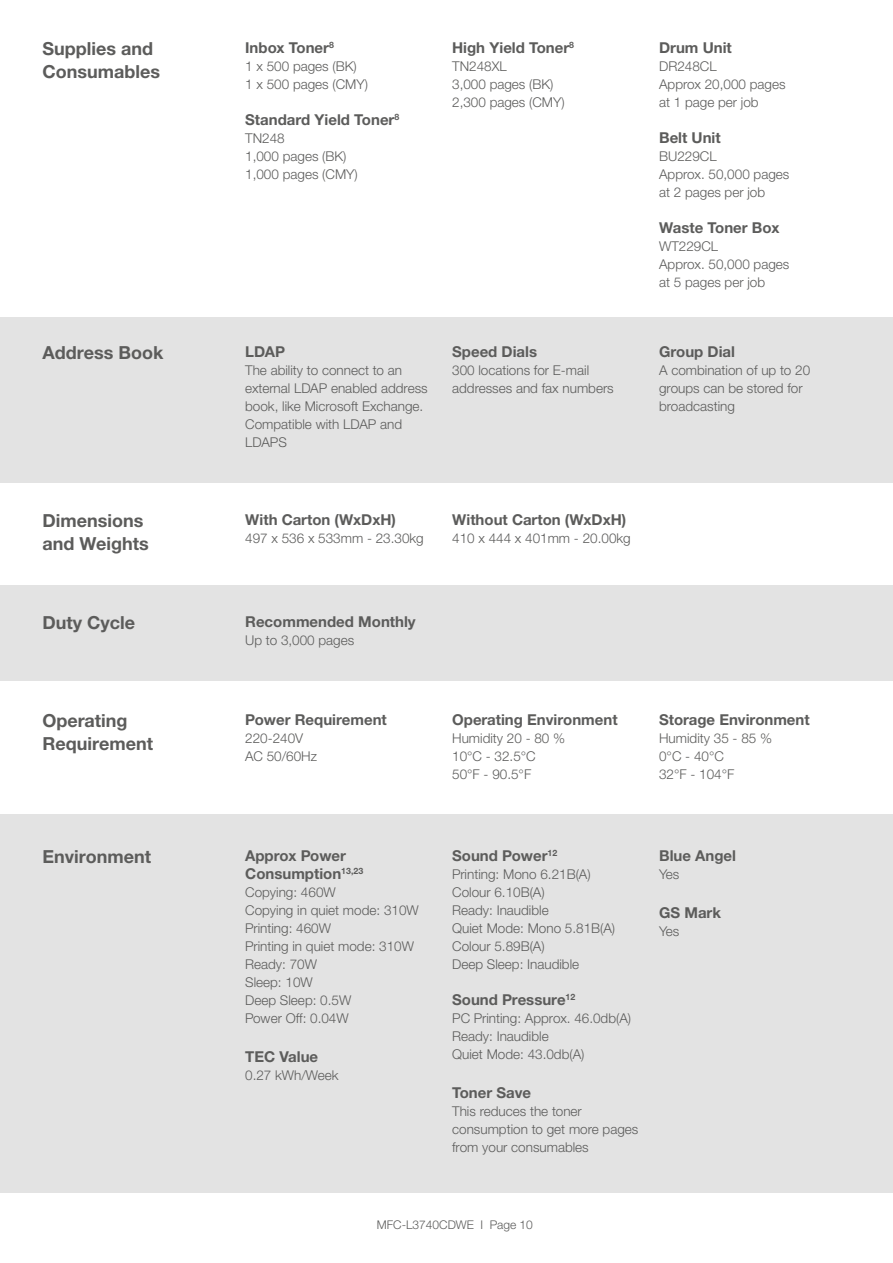
<style>
.page{position:relative;width:893px;height:1263px;background:#fff}
.page>*{position:absolute;margin:0;border:0;box-sizing:border-box;transform-origin:0 0}
.t1{font:700 18px/22.5px "Helvetica Neue LTW1 G";color:#5c5c5b}
.t2{font:700 15px/18px "Helvetica Neue LTW1 G";color:#5c5c5b}
.t3{font:300 13.5px/18px "Helvetica Neue LTW1 G";color:#5c5c5b}
.t4{font:300 12px "Helvetica Neue LTW1 G";color:#5c5c5b}
</style>
<div class="page">
<div style="left:0;top:317px;width:893px;height:165px;background:#e3e3e3"></div>
<div style="left:0;top:585px;width:893px;height:95px;background:#e3e3e3"></div>
<div style="left:0;top:814px;width:893px;height:379px;background:#e3e3e3"></div>
<h1 class="t1" style="left:43px;top:38px;width:119px">Supplies and<br>Consumables</h1>
<p class="t2" style="left:245px;top:39px;width:90px">Inbox Toner<sup>8</sup></p>
<p class="t3" style="left:245px;top:57px;width:124px">1 x 500 pages (BK)<br>1 x 500 pages (CMY)</p>
<p class="t2" style="left:245px;top:111px;width:156px">Standard Yield Toner<sup>8</sup></p>
<p class="t3" style="left:245px;top:129px;width:114px">TN248<br>1,000 pages (BK)<br>1,000 pages (CMY)</p>
<p class="t2" style="left:452px;top:39px;width:124px">High Yield Toner<sup>8</sup></p>
<p class="t3" style="left:452px;top:57px;width:114px">TN248XL<br>3,000 pages (BK)<br>2,300 pages (CMY)</p>
<h1 class="t1" style="left:43px;top:342px;width:122px">Address Book</h1>
<p class="t2" style="left:245px;top:343px;width:41px">LDAP</p>
<p class="t3" style="left:245px;top:361px;width:184px">The ability to connect to an external LDAP enabled address book, like Microsoft Exchange.<br>Compatible with LDAP and<br>LDAPS</p>
<p class="t2" style="left:452px;top:343px;width:86px">Speed Dials</p>
<p class="t3" style="left:452px;top:361px;width:163px">300 locations for E-mail addresses and fax numbers</p>
<h1 class="t1" style="left:43px;top:509px;width:108px">Dimensions and Weights</h1>
<p class="t2" style="left:245px;top:510px;width:152px">With Carton (WxDxH)</p>
<p class="t3" style="left:245px;top:529px;width:180px">497 x 536 x 533mm - 23.30kg</p>
<h1 class="t1" style="left:43px;top:612px;width:94px">Duty Cycle</h1>
<p class="t2" style="left:245px;top:613px;width:172px">Recommended Monthly</p>
<p class="t3" style="left:245px;top:631px;width:111px">Up to 3,000 pages</p>
<h1 class="t1" style="left:43px;top:709px;width:112px">Operating<br>Requirement</h1>
<p class="t2" style="left:245px;top:711px;width:143px">Power Requirement</p>
<p class="t3" style="left:245px;top:729px;width:73px">220-240V<br>AC 50/60Hz</p>
<p class="t2" style="left:452px;top:510px;width:176px">Without Carton (WxDxH)</p>
<p class="t3" style="left:452px;top:529px;width:180px">410 x 444 x 401mm - 20.00kg</p>
<p class="t2" style="left:452px;top:711px;width:167px">Operating Environment</p>
<p class="t3" style="left:452px;top:729px;width:115px">Humidity 20 - 80 %<br>10°C - 32.5°C<br>50°F - 90.5°F</p>
<p class="t2" style="left:659px;top:39px;width:74px">Drum Unit</p>
<p class="t3" style="left:659px;top:57px;width:128px">DR248CL<br>Approx 20,000 pages at 1 page per job</p>
<p class="t2" style="left:659px;top:129px;width:63px">Belt Unit</p>
<p class="t3" style="left:659px;top:147px;width:132px">BU229CL<br>Approx. 50,000 pages at 2 pages per job</p>
<p class="t2" style="left:659px;top:219px;width:122px">Waste Toner Box</p>
<p class="t3" style="left:659px;top:237px;width:132px">WT229CL<br>Approx. 50,000 pages at 5 pages per job</p>
<p class="t2" style="left:659px;top:343px;width:77px">Group Dial</p>
<p class="t3" style="left:659px;top:361px;width:153px">A combination of up to 20 groups can be stored for broadcasting</p>
<p class="t2" style="left:659px;top:711px;width:152px">Storage Environment</p>
<p class="t3" style="left:659px;top:729px;width:115px">Humidity 35 - 85 %<br>0°C - 40°C<br>32°F - 104°F</p>
<h1 class="t1" style="left:43px;top:845px;width:110px">Environment</h1>
<p class="t2" style="left:245px;top:847px;width:119px">Approx Power<br>Consumption<sup>13,23</sup></p>
<p class="t3" style="left:245px;top:883px;width:175px">Copying: 460W<br>Copying in quiet mode: 310W<br>Printing: 460W<br>Printing in quiet mode: 310W<br>Ready: 70W<br>Sleep: 10W<br>Deep Sleep: 0.5W<br>Power Off: 0.04W</p>
<p class="t2" style="left:245px;top:1048px;width:75px">TEC Value</p>
<p class="t3" style="left:245px;top:1066px;width:95px">0.27 kWh/Week</p>
<p class="t2" style="left:452px;top:847px;width:107px">Sound Power<sup>12</sup></p>
<p class="t3" style="left:452px;top:865px;width:165px">Printing: Mono 6.21B(A)<br>Colour 6.10B(A)<br>Ready: Inaudible<br>Quiet Mode: Mono 5.81B(A)<br>Colour 5.89B(A)<br>Deep Sleep: Inaudible</p>
<p class="t2" style="left:452px;top:991px;width:125px">Sound Pressure<sup>12</sup></p>
<p class="t3" style="left:452px;top:1009px;width:180px">PC Printing: Approx. 46.0db(A)<br>Ready: Inaudible<br>Quiet Mode: 43.0db(A)</p>
<p class="t2" style="left:452px;top:1084px;width:81px">Toner Save</p>
<p class="t3" style="left:452px;top:1102px;width:188px">This reduces the toner consumption to get more pages from your consumables</p>
<p class="t2" style="left:659px;top:847px;width:78px">Blue Angel</p>
<p class="t3" style="left:659px;top:865px;width:22px">Yes</p>
<p class="t2" style="left:659px;top:904px;width:63px">GS Mark</p>
<p class="t3" style="left:659px;top:922px;width:22px">Yes</p>
<p class="t4" style="left:377px;top:1217px;width:158px">MFC-L3740CDWE I Page 10</p>
</div>
